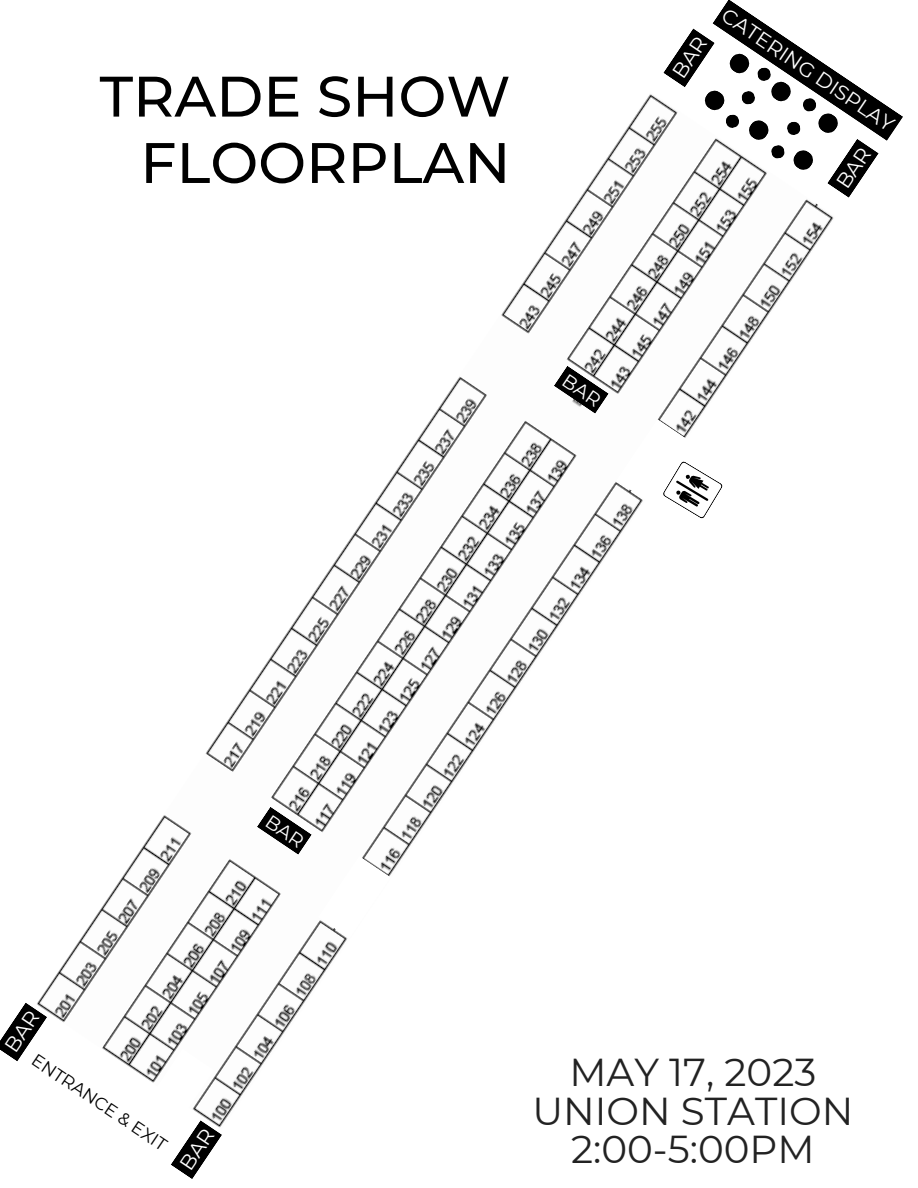
<style>
.page{position:relative;width:918px;height:1188px;background:#fff}
.page>*{position:absolute;margin:0;border:0;box-sizing:border-box;transform-origin:0 0}
.t1{font:500 57px/66.3px "Montserrat";color:#000;text-align:right}
.t2{font:38.85px "Montserrat";color:#222}
.t3{font:20.4px "Montserrat";color:#fff}
.t4{font:17.55px "Montserrat";color:#000}
</style>
<div class="page">
<img style="left:38px;top:94px;width:796px;height:1031px">
<svg style="left:318px;top:856px;width:73px;height:83px"></svg>
<svg style="left:616px;top:419px;width:108px;height:101px"></svg>
<svg style="left:663px;top:0;width:240px;height:198px"></svg>
<svg style="left:0;top:1002px;width:47px;height:60px"></svg>
<svg style="left:141px;top:1049px;width:81px;height:130px"></svg>
<svg style="left:257px;top:807px;width:55px;height:48px"></svg>
<svg style="left:554px;top:366px;width:55px;height:48px"></svg>
<p class="t1" style="left:100px;top:63px;width:412px">TRADE SHOW<br>FLOORPLAN</p>
<p class="t3" style="left:731px;top:3px;width:204px;rotate:34deg">CATERING DISPLAY</p>
<p class="t4" style="left:40px;top:1049px;width:160px;rotate:34deg">ENTRANCE &amp; EXIT</p>
<p class="t2" style="left:569px;top:1049px;width:248px">MAY 17, 2023</p>
<p class="t2" style="left:532px;top:1087px;width:322px">UNION STATION</p>
<p class="t2" style="left:571px;top:1125px;width:245px">2:00-5:00PM</p>
</div>
